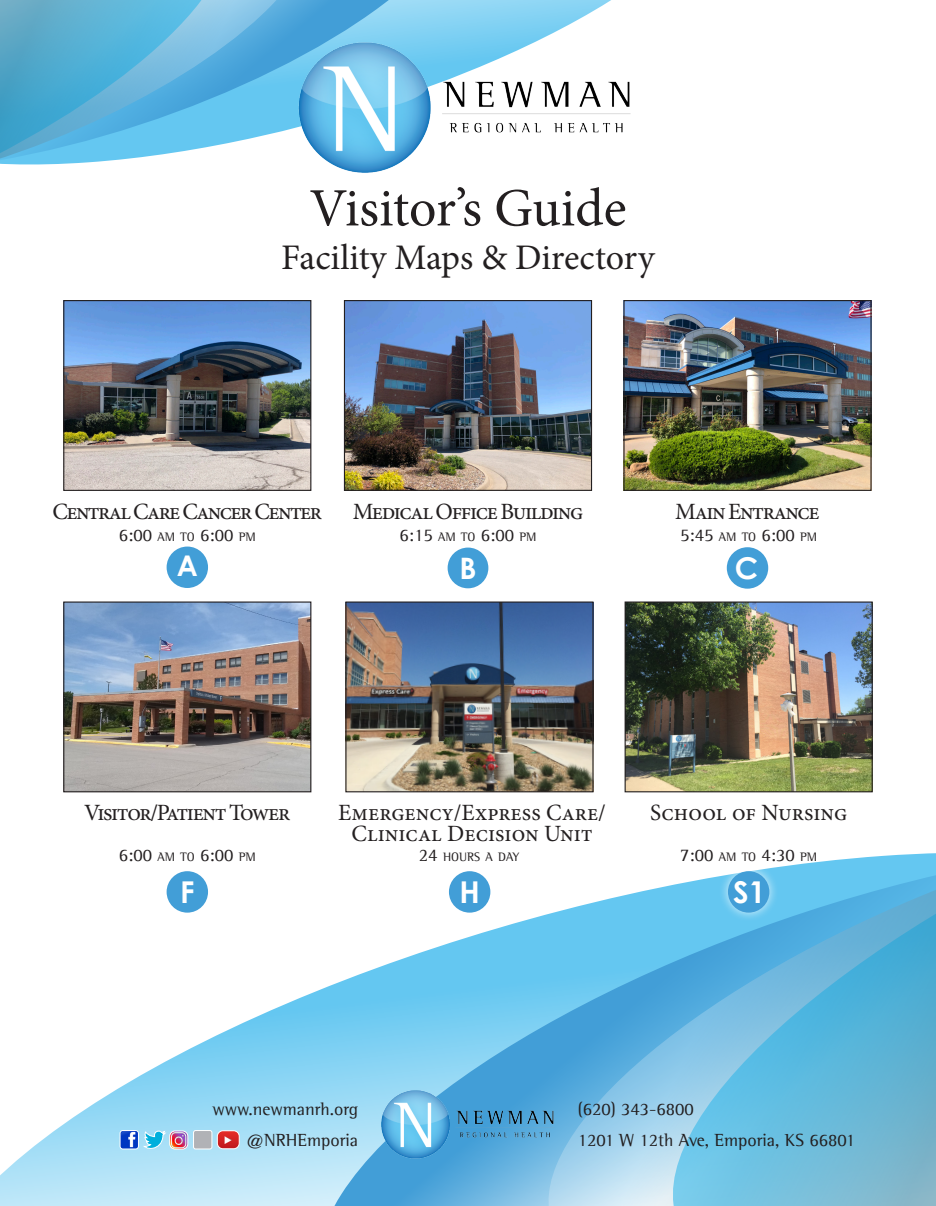
<style>
.page{position:relative;width:936px;height:1206px;background:#fff}
.page>*{position:absolute;margin:0;border:0;box-sizing:border-box;transform-origin:0 0}
.t1{font:54px "Minion Pro";color:#231f20}
.t2{font:36px "Minion Pro";color:#231f20}
.t3{font:700 30px "Century Gothic";color:#fff}
.t4{font:700 29.55px "Century Gothic";color:#fff}
.t5{font:700 28.5px "Century Gothic";color:#fff}
.t6{font:23.25px "Minion Pro";letter-spacing:-.06em;color:#231f20}
.t7{font:23.25px/21px "Minion Pro";color:#231f20;text-align:center}
.t8{font:18px "Agfa Rotis Semi Serif";color:#231f20}
.t9{font:18px/30.6px "Agfa Rotis Semi Serif";color:#231f20}
.t10{font:12.6px "Agfa Rotis Semi Serif";color:#231f20}
.s1{font-size:12.6px}
.s2{font-size:18px}
</style>
<div class="page">
<svg style="left:476px;top:0;width:135px;height:25px;background:#9adaf5"></svg>
<svg style="left:324px;top:0;width:152px;height:25px;background:#79c5eb"></svg>
<svg style="left:0;top:0;width:324px;height:165px;background:#67b9df"></svg>
<svg style="left:0;top:871px;width:306px;height:335px"></svg>
<svg style="left:306px;top:871px;width:227px;height:335px"></svg>
<svg style="left:533px;top:853px;width:403px;height:353px;background:#75c0e3"></svg>
<img style="left:374px;top:1082px;width:188px;height:85px">
<svg style="left:144px;top:1128px;width:21px;height:21px"></svg>
<img style="left:120px;top:1132px;width:17px;height:17px">
<div style="left:120px;top:1130px;width:19px;height:19px;border:1px solid #fff;border-radius:3px"></div>
<svg style="left:194px;top:1132px;width:18px;height:18px"></svg>
<div style="left:193px;top:1130px;width:19px;height:19px;border:1px solid #fff;border-radius:2px"></div>
<img style="left:217px;top:1131px;width:22px;height:18px">
<div style="left:217px;top:1131px;width:22px;height:18px;border:1px solid #fff;border-radius:6px"></div>
<img style="left:170px;top:1131px;width:18px;height:18px">
<div style="left:170px;top:1131px;width:18px;height:18px;border:1px solid #fff;border-radius:5px"></div>
<img style="left:625px;top:302px;width:245px;height:187px">
<div style="left:623px;top:300px;width:249px;height:191px;border:1px solid #231f20"></div>
<div style="left:727px;top:547px;width:41px;height:42px;background:#429ed7;border-radius:50%"></div>
<img style="left:65px;top:302px;width:244px;height:187px">
<div style="left:63px;top:300px;width:248px;height:191px;border:1px solid #231f20"></div>
<div style="left:167px;top:547px;width:41px;height:41px;background:#429ed7;border-radius:50%"></div>
<img style="left:346px;top:302px;width:244px;height:187px">
<div style="left:344px;top:300px;width:248px;height:191px;border:1px solid #231f20"></div>
<div style="left:448px;top:548px;width:40px;height:40px;background:#429ed7;border-radius:50%"></div>
<img style="left:286px;top:25px;width:345px;height:148px">
<img style="left:347px;top:604px;width:245px;height:186px">
<div style="left:345px;top:602px;width:249px;height:190px;border:1px solid #231f20"></div>
<div style="left:449px;top:871px;width:41px;height:42px;background:#429ed7;border-radius:50%"></div>
<img style="left:627px;top:604px;width:244px;height:186px">
<div style="left:625px;top:602px;width:248px;height:190px;border:1px solid #231f20"></div>
<img style="left:65px;top:604px;width:244px;height:186px">
<div style="left:63px;top:602px;width:248px;height:190px;border:1px solid #231f20"></div>
<div style="left:167px;top:871px;width:41px;height:42px;background:#429ed7;border-radius:50%"></div>
<div style="left:719px;top:862px;width:60px;height:60px;background:#fff;opacity:.75"></div>
<div style="left:728px;top:871px;width:41px;height:42px;background:#429ed7;border-radius:50%"></div>
<p class="t1" style="left:309px;top:172px;width:319px">Visitor’s Guide</p>
<p class="t2" style="left:281px;top:233px;width:376px">Facility Maps &amp; Directory</p>
<p class="t6" style="left:52px;top:496px;width:271px">Central Care Cancer Center</p>
<p class="t6" style="left:353px;top:496px;width:232px">Medical Office Building</p>
<p class="t6" style="left:675px;top:496px;width:146px">Main Entrance</p>
<p class="t8" style="left:119px;top:525px;width:139px">6:00 <span class="s1">AM TO</span> 6:00 <span class="s1">PM</span></p>
<p class="t8" style="left:399px;top:525px;width:139px">6:15 <span class="s1">AM TO</span> 6:00 <span class="s1">PM</span></p>
<p class="t8" style="left:680px;top:525px;width:139px">5:45 <span class="s1">AM TO</span> 6:00 <span class="s1">PM</span></p>
<p class="t5" style="left:177px;top:544px;width:23px">A</p>
<p class="t4" style="left:459px;top:546px;width:19px">B</p>
<p class="t3" style="left:735px;top:545px;width:25px">C</p>
<p class="t6" style="left:84px;top:797px;width:208px">Visitor/Patient Tower</p>
<p class="t8" style="left:119px;top:844px;width:139px">6:00 <span class="s1">AM TO</span> 6:00 <span class="s1">PM</span></p>
<p class="t3" style="left:180px;top:870px;width:16px">F</p>
<p class="t7" style="left:338px;top:802px;width:269px">Emergency/Express Care/<br>Clinical Decision Unit</p>
<p class="t7" style="left:650px;top:802px;width:199px">School of Nursing</p>
<p class="t10" style="left:419px;top:849px;width:102px"><span class="s2">24</span> HOURS A DAY</p>
<p class="t8" style="left:680px;top:844px;width:139px">7:00 <span class="s1">AM TO</span> 4:30 <span class="s1">PM</span></p>
<p class="t3" style="left:459px;top:870px;width:22px">H</p>
<p class="t3" style="left:733px;top:870px;width:34px">S1</p>
<p class="t9" style="left:213px;top:1094px;width:147px;text-align:right">www.newmanrh.org @NRHEmporia</p>
<p class="t9" style="left:578px;top:1094px;width:279px">(620) 343-6800<br>1201 W 12th Ave, Emporia, KS 66801</p>
</div>
